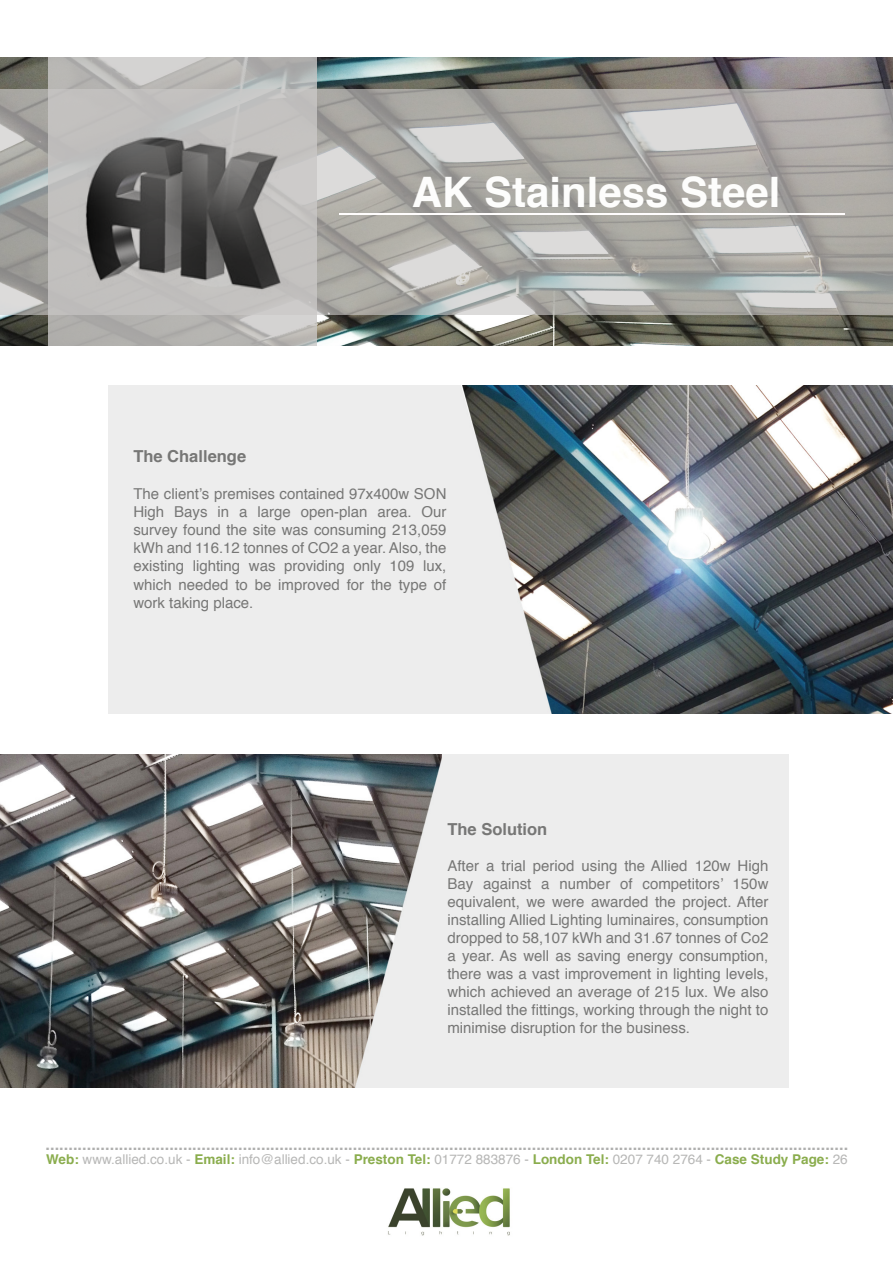
<style>
.page{position:relative;width:893px;height:1263px;background:#fff}
.page>*{position:absolute;margin:0;border:0;box-sizing:border-box;transform-origin:0 0}
.t1{font:700 42px "Helvetica";color:#fdfdfc}
.t2{font:700 16.5px "Helvetica";color:#afafae}
.t3{font:700 16.5px "Helvetica";color:#777776}
.t4{font:15px/18px "Helvetica";color:#777776;text-align:justify}
.t5{font:13.5px "Helvetica";color:#b7b7b6}
.s1{font-weight:700;color:rgb(117 158 45/.85)}
</style>
<div class="page">
<img style="left:388px;top:1188px;width:122px;height:48px">
<img style="left:109px;top:385px;width:783px;height:328px">
<img style="left:0;top:755px;width:788px;height:333px">
<img style="left:0;top:57px;width:892px;height:288px">
<svg style="left:0;top:90px;width:892px;height:225px"></svg>
<svg style="left:49px;top:57px;width:268px;height:288px"></svg>
<hr style="left:339px;top:213px;width:506px;height:2px;background:#fffdfd">
<img style="left:53px;top:110px;width:263px;height:194px">
<h1 class="t1" style="left:412px;top:174px;width:370px">AK Stainless Steel</h1>
<p class="t3" style="left:133px;top:449px;width:114px">The Challenge</p>
<p class="t4" style="left:133px;top:486px;width:315px">The client’s premises contained 97x400w SON High Bays in a large open-plan area. Our survey found the site was consuming 213,059 kWh and 116.12 tonnes of CO2 a year. Also, the existing lighting was providing only 109 lux, which needed to be improved for the type of work taking place.</p>
<p class="t3" style="left:447px;top:822px;width:101px">The Solution</p>
<p class="t4" style="left:447px;top:858px;width:323px">After a trial period using the Allied 120w High Bay against a number of competitors’ 150w equivalent, we were awarded the project. After installing Allied Lighting luminaires, consumption dropped to 58,107 kWh and 31.67 tonnes of Co2 a year. As well as saving energy consumption, there was a vast improvement in lighting levels, which achieved an average of 215 lux. We also installed the fittings, working through the night to minimise disruption for the business.</p>
<p class="t2" style="left:46px;top:1137px;width:804px">...............................................................................................................................................................................</p>
<p class="t5" style="left:46px;top:1154px;width:803px"><span class="s1">Web:</span> www.allied.co.uk - <span class="s1">Email:</span> info@allied.co.uk - <span class="s1">Preston Tel:</span> 01772 883876 - <span class="s1">London Tel:</span> 0207 740 2764 - <span class="s1">Case Study Page:</span> 26</p>
</div>
